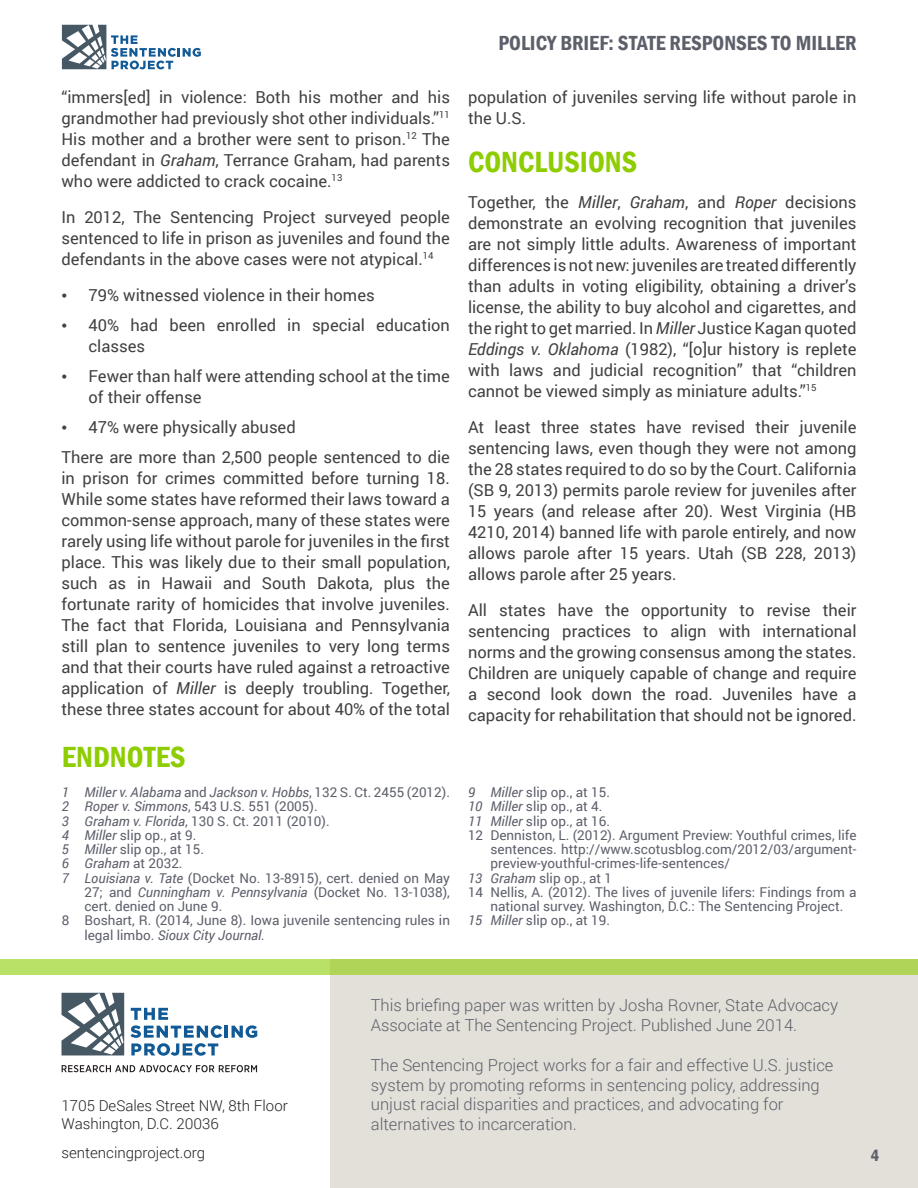
<style>
.page{position:relative;width:918px;height:1188px;background:#fff}
.page>*{position:absolute;margin:0;border:0;box-sizing:border-box;transform-origin:0 0}
.Heading_1{font:600 condensed 30px "Franklin Gothic";color:#8dcd02}
.t1{font:600 condensed 21px "Franklin Gothic";color:#5d606b}
.t2{font:16.5px/21px "Roboto";color:#414042;text-align:justify}
.t3{font:300 16.5px/19.8px "Roboto";color:#5d606b}
.t4{font:600 condensed 16.5px "Franklin Gothic";color:#5d606b}
.t5{font:300 15px "Roboto";color:#231f20}
.t6{font:13.5px/14.2px "Roboto";color:#5d606b;text-align:justify}
.t7{font:italic 13.5px "Roboto";color:#5d606b}
.s1{font-style:italic}
.s2{font-family:"Garamond"}
.s3{font-style:normal}
</style>
<div class="page">
<svg style="left:62px;top:25px;width:139px;height:44px"></svg>
<div style="left:331px;top:1144px;width:587px;height:44px;background:#e2e0d8"></div>
<div style="left:331px;top:959px;width:587px;height:185px;background:#e2e0d8"></div>
<div style="left:0;top:959px;width:918px;height:16px;background:linear-gradient(to right,#bbe268,#abd052)"></div>
<svg style="left:62px;top:993px;width:62px;height:62px"></svg>
<svg style="left:130px;top:1008px;width:127px;height:48px"></svg>
<svg style="left:62px;top:1065px;width:195px;height:7px"></svg>
<p class="t2" style="left:62px;top:86px;width:390px">“immers[ed] in violence: Both his mother and his grandmother had previously shot other individuals.”<sup>11<br></sup>His mother and a brother were sent to prison.<sup>12</sup> The defendant in <span class="s1">Graham</span>, Terrance Graham, had parents who were addicted to crack cocaine.<sup>13</sup></p>
<p class="t2" style="left:62px;top:206px;width:390px">In 2012, The Sentencing Project surveyed people sentenced to life in prison as juveniles and found the defendants in the above cases were not atypical.<sup>14</sup></p>
<p class="t2" style="left:62px;top:284px;width:315px"><span class="s2">•</span> 79% witnessed violence in their homes</p>
<p class="t2" style="left:88px;top:314px;width:363px;text-indent:-27px"><span class="s2">•</span> 40% had been enrolled in special education classes</p>
<p class="t2" style="left:88px;top:365px;width:363px;text-indent:-27px"><span class="s2">•</span> Fewer than half were attending school at the time of their offense</p>
<p class="t2" style="left:62px;top:416px;width:236px"><span class="s2">•</span> 47% were physically abused</p>
<p class="t2" style="left:62px;top:446px;width:390px">There are more than 2,500 people sentenced to die in prison for crimes committed before turning 18.<br>While some states have reformed their laws toward a common-sense approach, many of these states were rarely using life without parole for juveniles in the first place. This was likely due to their small population, such as in Hawaii and South Dakota, plus the fortunate rarity of homicides that involve juveniles.<br>The fact that Florida, Louisiana and Pennsylvania still plan to sentence juveniles to very long terms and that their courts have ruled against a retroactive application of <span class="s1">Miller</span> is deeply troubling. Together, these three states account for about 40% of the total</p>
<p class="Heading_1" style="left:62px;top:737px;width:125px">ENDNOTES</p>
<p class="t7" style="left:62px;top:783px;width:390px">1 Miller v. Alabama <span class="s3">and</span> Jackson v. Hobbs<span class="s3">, 132 S. Ct. 2455 (2012).</span></p>
<p class="t6" style="left:62px;top:799px;width:257px"><span class="s1">2 Roper v. Simmons</span>, 543 U.S. 551 (2005).</p>
<p class="t6" style="left:62px;top:813px;width:269px"><span class="s1">3 Graham v. Florida</span>, 130 S. Ct. 2011 (2010).</p>
<p class="t6" style="left:62px;top:827px;width:136px"><span class="s1">4 Miller</span> slip op., at 9.</p>
<p class="t6" style="left:62px;top:842px;width:144px"><span class="s1">5 Miller</span> slip op., at 15.</p>
<p class="t7" style="left:62px;top:854px;width:122px">6 Graham <span class="s3">at 2032.</span></p>
<p class="t6" style="left:84px;top:870px;width:367px;text-indent:-22px"><span class="s1">7 Louisiana v. Tate</span> (Docket No. 13-8915), cert. denied on May 27; and <span class="s1">Cunningham v. Pennsylvania</span> (Docket No. 13-1038), cert. denied on June 9.</p>
<p class="t6" style="left:84px;top:913px;width:367px;text-indent:-22px">8 Boshart, R. (2014, June 8). Iowa juvenile sentencing rules in legal limbo. <span class="s1">Sioux City Journal.</span></p>
<p class="t1" style="left:499px;top:29px;width:360px">POLICY BRIEF: STATE RESPONSES TO MILLER</p>
<p class="t2" style="left:468px;top:86px;width:390px">population of juveniles serving life without parole in the U.S.</p>
<p class="Heading_1" style="left:468px;top:142px;width:171px">CONCLUSIONS</p>
<p class="t2" style="left:468px;top:191px;width:390px">Together, the <span class="s1">Miller</span>, <span class="s1">Graham</span>, and <span class="s1">Roper</span> decisions demonstrate an evolving recognition that juveniles are not simply little adults. Awareness of important differences is not new: juveniles are treated differently than adults in voting eligibility, obtaining a driver’s license, the ability to buy alcohol and cigarettes, and the right to get married. In <span class="s1">Miller</span> Justice Kagan quoted <span class="s1">Eddings v. Oklahoma</span> (1982), “[o]ur history is replete with laws and judicial recognition” that “children cannot be viewed simply as miniature adults.”<sup>15</sup></p>
<p class="t2" style="left:468px;top:416px;width:390px">At least three states have revised their juvenile sentencing laws, even though they were not among the 28 states required to do so by the Court. California (SB 9, 2013) permits parole review for juveniles after 15 years (and release after 20). West Virginia (HB 4210, 2014) banned life with parole entirely, and now allows parole after 15 years. Utah (SB 228, 2013) allows parole after 25 years.</p>
<p class="t2" style="left:468px;top:599px;width:390px">All states have the opportunity to revise their sentencing practices to align with international norms and the growing consensus among the states.<br>Children are uniquely capable of change and require a second look down the road. Juveniles have a capacity for rehabilitation that should not be ignored.</p>
<p class="t6" style="left:468px;top:785px;width:144px"><span class="s1">9 Miller</span> slip op., at 15.</p>
<p class="t6" style="left:468px;top:799px;width:136px"><span class="s1">10 Miller</span> slip op., at 4.</p>
<p class="t6" style="left:468px;top:813px;width:144px"><span class="s1">11 Miller</span> slip op., at 16.</p>
<p class="t6" style="left:490px;top:827px;width:368px;text-indent:-22px">12 Denniston, L. (2012). Argument Preview: Youthful crimes, life sentences. http://www.scotusblog.com/2012/03/argument&shy;preview-youthful-crimes-life-sentences/</p>
<p class="t6" style="left:468px;top:870px;width:146px"><span class="s1">13 Graham</span> slip op., at 1</p>
<p class="t6" style="left:490px;top:884px;width:367px;text-indent:-22px">14 Nellis, A. (2012). The lives of juvenile lifers: Findings from a national survey. Washington, D.C.: The Sentencing Project.</p>
<p class="t6" style="left:468px;top:913px;width:144px"><span class="s1">15 Miller</span> slip op., at 19.</p>
<p class="t5" style="left:62px;top:1095px;width:228px">1705 DeSales Street NW, 8th Floor</p>
<p class="t5" style="left:62px;top:1113px;width:159px">Washington, D.C. 20036</p>
<p class="t5" style="left:62px;top:1142px;width:145px">sentencingproject.org</p>
<p class="t3" style="left:371px;top:995px;width:469px">This briefing paper was written by Josha Rovner, State Advocacy<br>Associate at The Sentencing Project. Published June 2014.</p>
<p class="t3" style="left:371px;top:1055px;width:464px">The Sentencing Project works for a fair and effective U.S. justice system by promoting reforms in sentencing policy, addressing unjust racial disparities and practices, and advocating for alternatives to incarceration.</p>
<p class="t4" style="left:870px;top:1143px;width:10px">4</p>
<p class="t4" style="left:871px;top:1145px;width:10px">4</p>
</div>
